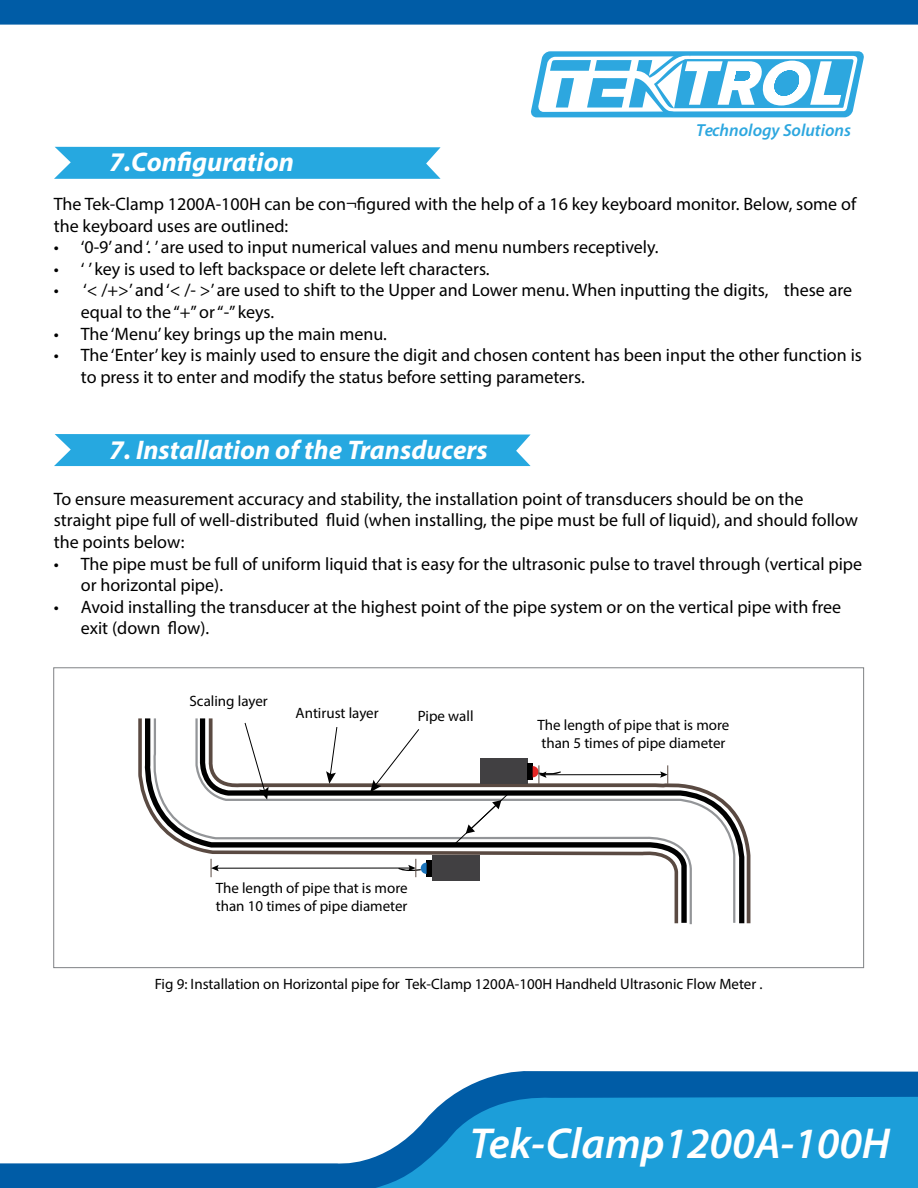
<style>
.page{position:relative;width:918px;height:1188px;background:#fff}
.page>*{position:absolute;margin:0;border:0;box-sizing:border-box;transform-origin:0 0}
.t1{font:italic 600 43.5px "Myriad Pro";color:#fff}
.t2{font:italic 700 27px "Myriad Pro";color:#fff}
.t3{font:18px/21.6px "Myriad Pro";color:#000}
.t4{font:italic 600 17.4px "Myriad Pro";color:#2da7df}
.t5{font:15px/18px "Myriad Pro";color:#000}
</style>
<div class="page">
<svg style="left:0;top:0;width:918px;height:118px"></svg>
<svg style="left:0;top:1071px;width:918px;height:117px"></svg>
<svg style="left:375px;top:1095px;width:543px;height:93px;background:#259cd5"></svg>
<svg style="left:530px;top:51px;width:334px;height:66px"></svg>
<svg style="left:54px;top:147px;width:387px;height:32px;background:#30ace1"></svg>
<div style="left:54px;top:434px;width:477px;height:32px;background:#26a8e0"></div>
<svg style="left:737px;top:814px;width:10px;height:110px"></svg>
<svg style="left:689px;top:785px;width:48px;height:140px"></svg>
<svg style="left:680px;top:783px;width:9px;height:140px"></svg>
<svg style="left:138px;top:718px;width:542px;height:206px"></svg>
<div style="left:432px;top:855px;width:48px;height:25px;background:#414042"></div>
<div style="left:426px;top:860px;width:6px;height:16px;background:#000"></div>
<div style="left:480px;top:758px;width:47px;height:26px;background:#414042"></div>
<div style="left:527px;top:764px;width:6px;height:16px;background:#000"></div>
<svg style="left:451px;top:794px;width:57px;height:53px"></svg>
<hr style="left:216px;top:868px;width:195px;height:1px;background:#000">
<svg style="left:398px;top:859px;width:29px;height:18px"></svg>
<svg style="left:211px;top:859px;width:8px;height:18px"></svg>
<hr style="left:544px;top:774px;width:119px;height:1px;background:#000">
<svg style="left:660px;top:765px;width:8px;height:19px"></svg>
<svg style="left:533px;top:765px;width:28px;height:19px"></svg>
<svg style="left:244px;top:722px;width:25px;height:78px"></svg>
<svg style="left:370px;top:728px;width:50px;height:64px"></svg>
<svg style="left:326px;top:726px;width:12px;height:58px"></svg>
<h2 class="t2" style="left:109px;top:144px;width:186px">7.Configuration</h2>
<p class="t4" style="left:696px;top:119px;width:156px">Technology Solutions</p>
<p class="t3" style="left:54px;top:193px;width:804px">The Tek-Clamp 1200A-100H can be con¬figured with the help of a 16 key keyboard monitor. Below, some of the keyboard uses are outlined:</p>
<p class="t3" style="left:54px;top:236px;width:606px">• ‘0-9’ and ‘. ’ are used to input numerical values and menu numbers receptively.</p>
<p class="t3" style="left:54px;top:258px;width:437px">• ‘ ’ key is used to left backspace or delete left characters.</p>
<p class="t3" style="left:81px;top:279px;width:773px;text-indent:-27px">• ‘&lt; /+&gt;’ and ‘&lt; /- &gt;’ are used to shift to the Upper and Lower menu. When inputting the digits, these are equal to the “+” or “-” keys.</p>
<p class="t3" style="left:54px;top:323px;width:335px">• The ‘Menu’ key brings up the main menu.</p>
<p class="t3" style="left:81px;top:344px;width:783px;text-indent:-27px">• The ‘Enter’ key is mainly used to ensure the digit and chosen content has been input the other function is to press it to enter and modify the status before setting parameters.</p>
<h2 class="t2" style="left:109px;top:432px;width:380px">7. Installation of the Transducers</h2>
<p class="t3" style="left:54px;top:488px;width:806px">To ensure measurement accuracy and stability, the installation point of transducers should be on the straight pipe full of well-distributed fluid (when installing, the pipe must be full of liquid), and should follow the points below:</p>
<p class="t3" style="left:81px;top:553px;width:783px;text-indent:-27px">• The pipe must be full of uniform liquid that is easy for the ultrasonic pulse to travel through (vertical pipe or horizontal pipe).</p>
<p class="t3" style="left:81px;top:596px;width:762px;text-indent:-27px">• Avoid installing the transducer at the highest point of the pipe system or on the vertical pipe with free exit (down flow).</p>
<p class="t5" style="left:190px;top:692px;width:80px">Scaling layer</p>
<p class="t5" style="left:296px;top:704px;width:85px">Antirust layer</p>
<p class="t5" style="left:418px;top:707px;width:57px">Pipe wall</p>
<p class="t5" style="left:216px;top:879px;width:193px">The length of pipe that is more than 10 times of pipe diameter</p>
<p class="t5" style="left:538px;top:715px;width:193px">The length of pipe that is more than 5 times of pipe diameter</p>
<p class="t5" style="left:155px;top:974px;width:609px">Fig 9: Installation on Horizontal pipe for Tek-Clamp 1200A-100H Handheld Ultrasonic Flow Meter .</p>
<h1 class="t1" style="left:470px;top:1116px;width:422px">Tek-Clamp1200A-100H</h1>
</div>
